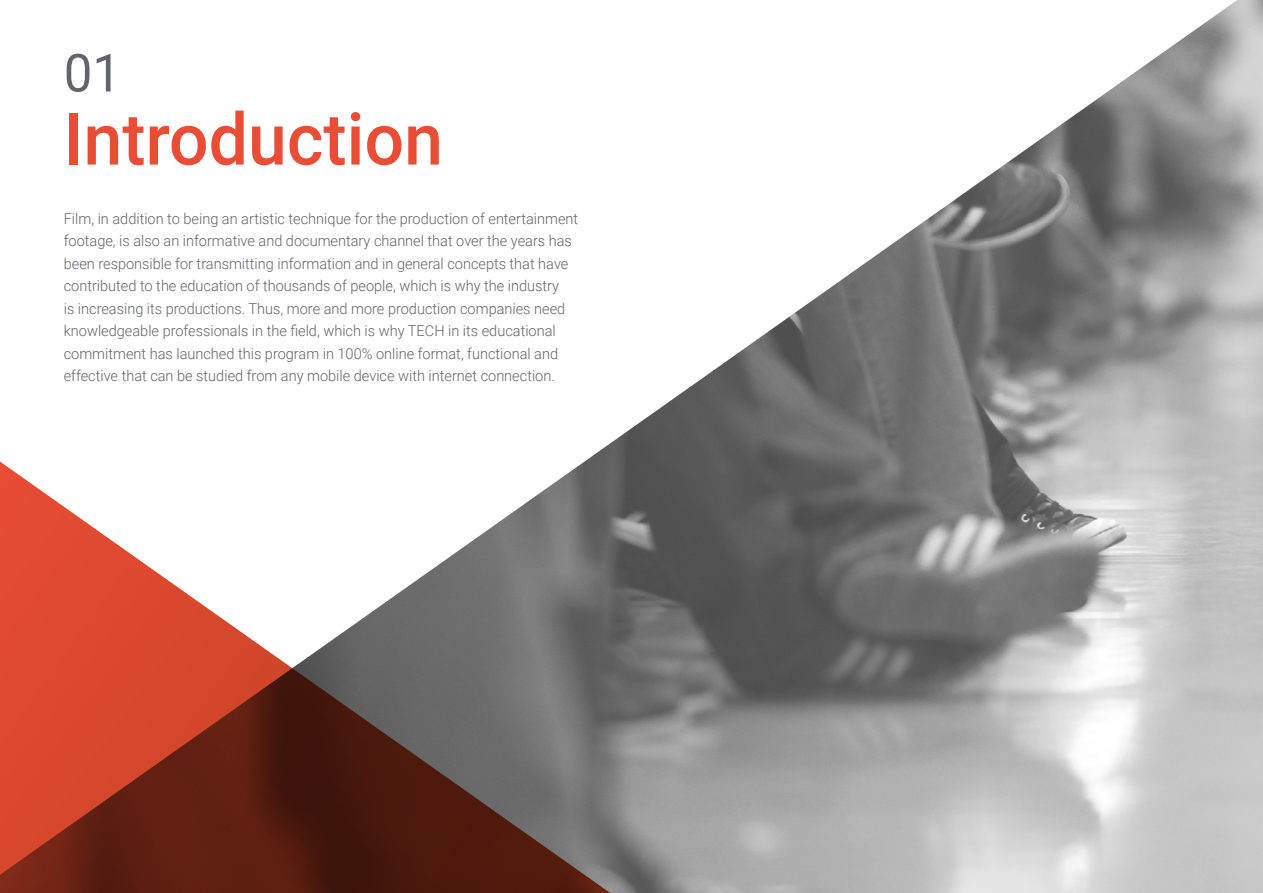
<style>
.page{position:relative;width:1263px;height:893px;background:#fff}
.page>*{position:absolute;margin:0;border:0;box-sizing:border-box;transform-origin:0 0}
.t1{font:500 72px "Roboto";color:#e94d35}
.t2{font:52.5px "Roboto";color:#61646a}
.t3{font:300 15px/22.5px "Roboto";color:#61646a}
</style>
<div class="page">
<img style="left:606px;top:0;width:657px;height:893px">
<svg style="left:0;top:446px;width:640px;height:447px"></svg>
<h2 class="t2" style="left:64px;top:36px;width:59px">01</h2>
<h1 class="t1" style="left:64px;top:89px;width:381px">Introduction</h1>
<p class="t3" style="left:64px;top:207px;width:516px">Film, in addition to being an artistic technique for the production of entertainment footage, is also an informative and documentary channel that over the years has been responsible for transmitting information and in general concepts that have contributed to the education of thousands of people, which is why the industry<br>is increasing its productions. Thus, more and more production companies need knowledgeable professionals in the field, which is why TECH in its educational commitment has launched this program in 100% online format, functional and effective that can be studied from any mobile device with internet connection.</p>
</div>
